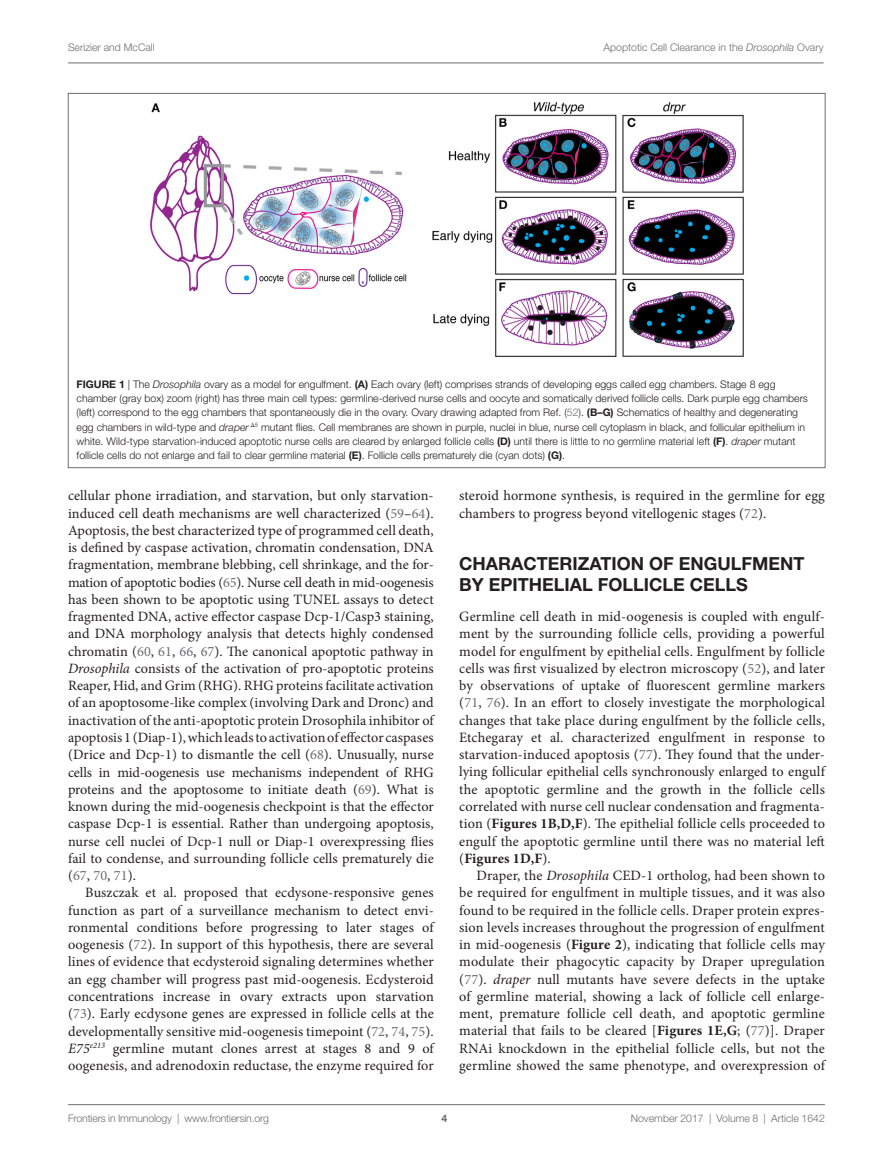
<style>
.page{position:relative;width:893px;height:1170px;background:#fff}
.page>*{position:absolute;margin:0;border:0;box-sizing:border-box;transform-origin:0 0}
.t1{font:700 18px/21px "Helvetica Neue LT Std";color:#231f20}
.t2{font:14.25px/17.2px "Minion Pro";letter-spacing:.005em;color:#231f20;text-align:justify}
.t3{font:300 10.5px/14.2px "Helvetica Neue LT Std";color:#231f20}
.t4{font:300 10.5px "Helvetica Neue LT Std";color:#6c6d70}
.t5{font:700 10.5px "Helvetica Neue LT Std";color:#231f20}
.t6{font:700 10.5px "Helvetica Neue LT Std";color:#6c6d70}
.s1{font-style:italic}
.s2{font-weight:700}
.s3{color:#6c6d70}
</style>
<div class="page">
<img style="left:150px;top:102px;width:594px;height:255px">
<hr style="left:68px;top:63px;width:756px;height:1px;background:#6c6d70">
<hr style="left:68px;top:1104px;width:757px;height:1px;background:#6c6d70">
<p class="t4" style="left:68px;top:41px;width:88px">Serizier and McCall</p>
<p class="t4" style="left:604px;top:41px;width:221px">Apoptotic Cell Clearance in the <span class="s1">Drosophila</span> Ovary</p>
<p class="t3" style="left:77px;top:377px;width:733px;text-indent:33px"><span class="s2">E 1</span> | The <span class="s1">Drosophila</span> ovary as a model for engulfment. <span class="s2">(A)</span> Each ovary (left) comprises strands of developing eggs called egg chambers. Stage 8 egg chamber (gray box) zoom (right) has three main cell types: germline-derived nurse cells and oocyte and somatically derived follicle cells. Dark purple egg chambers (left) correspond to the egg chambers that spontaneously die in the ovary. Ovary drawing adapted from Ref. (<span class="s3">52</span>). <span class="s2">(B–G)</span> Schematics of healthy and degenerating egg chambers in wild-type and <span class="s1">draper</span> <sup>Δ</sup><sup>5</sup> mutant flies. Cell membranes are shown in purple, nuclei in blue, nurse cell cytoplasm in black, and follicular epithelium in white. Wild-type starvation-induced apoptotic nurse cells are cleared by enlarged follicle cells <span class="s2">(D)</span> until there is little to no germline material left <span class="s2">(F)</span>. <span class="s1">draper</span> mutant follicle cells do not enlarge and fail to clear germline material <span class="s2">(E)</span>. Follicle cells prematurely die (cyan dots) <span class="s2">(G)</span>.</p>
<p class="t5" style="left:77px;top:377px;width:18px">FIGUR</p>
<p class="t2" style="left:68px;top:487px;width:367px">cellular phone irradiation, and starvation, but only starvation&shy;induced cell death mechanisms are well characterized (<span class="s3">59</span>–<span class="s3">64</span>).<br>Apoptosis, the best characterized type of programmed cell death, is defined by caspase activation, chromatin condensation, DNA fragmentation, membrane blebbing, cell shrinkage, and the for&shy;mation of apoptotic bodies (<span class="s3">65</span>). Nurse cell death in mid-oogenesis has been shown to be apoptotic using TUNEL assays to detect fragmented DNA, active effector caspase Dcp-1/Casp3 staining, and DNA morphology analysis that detects highly condensed chromatin (<span class="s3">60</span>, <span class="s3">61</span>, <span class="s3">66</span>, <span class="s3">67</span>). The canonical apoptotic pathway in <span class="s1">Drosophila</span> consists of the activation of pro-apoptotic proteins Reaper, Hid, and Grim (RHG). RHG proteins facilitate activation of an apoptosome-like complex (involving Dark and Dronc) and inactivation of the anti-apoptotic protein Drosophila inhibitor of apoptosis 1 (Diap-1), which leads to activation of effector caspases (Drice and Dcp-1) to dismantle the cell (<span class="s3">68</span>). Unusually, nurse cells in mid-oogenesis use mechanisms independent of RHG proteins and the apoptosome to initiate death (<span class="s3">69</span>). What is known during the mid-oogenesis checkpoint is that the effector caspase Dcp-1 is essential. Rather than undergoing apoptosis, nurse cell nuclei of Dcp-1 null or Diap-1 overexpressing flies fail to condense, and surrounding follicle cells prematurely die (<span class="s3">67</span>, <span class="s3">70</span>, <span class="s3">71</span>).</p>
<p class="t2" style="left:68px;top:884px;width:367px;text-indent:17px">Buszczak et al. proposed that ecdysone-responsive genes function as part of a surveillance mechanism to detect envi&shy;ronmental conditions before progressing to later stages of oogenesis (<span class="s3">72</span>). In support of this hypothesis, there are several lines of evidence that ecdysteroid signaling determines whether an egg chamber will progress past mid-oogenesis. Ecdysteroid concentrations increase in ovary extracts upon starvation (<span class="s3">73</span>). Early ecdysone genes are expressed in follicle cells at the developmentally sensitive mid-oogenesis timepoint (<span class="s3">72</span>, <span class="s3">74</span>, <span class="s3">75</span>).<br><span class="s1">E75</span><sup>e213</sup> germline mutant clones arrest at stages 8 and 9 of oogenesis, and adrenodoxin reductase, the enzyme required for</p>
<p class="t2" style="left:459px;top:487px;width:367px">steroid hormone synthesis, is required in the germline for egg chambers to progress beyond vitellogenic stages (<span class="s3">72</span>).</p>
<p class="t1" style="left:459px;top:552px;width:347px">CHARACTERIZATION OF ENGULFMENT<br>BY EPITHELIAL FOLLICLE CELL</p>
<p class="t1" style="left:736px;top:573px;width:13px">S</p>
<p class="t2" style="left:459px;top:608px;width:367px">Germline cell death in mid-oogenesis is coupled with engulf&shy;ment by the surrounding follicle cells, providing a powerful model for engulfment by epithelial cells. Engulfment by follicle cells was first visualized by electron microscopy (<span class="s3">52</span>), and later by observations of uptake of fluorescent germline markers (<span class="s3">71</span>, <span class="s3">76</span>). In an effort to closely investigate the morphological changes that take place during engulfment by the follicle cells, Etchegaray et al. characterized engulfment in response to starvation-induced apoptosis (<span class="s3">77</span>). They found that the under&shy;lying follicular epithelial cells synchronously enlarged to engulf the apoptotic germline and the growth in the follicle cells correlated with nurse cell nuclear condensation and fragmenta&shy;tion (<span class="s2">Figures 1B,D,F</span>). The epithelial follicle cells proceeded to engulf the apoptotic germline until there was no material left (<span class="s2">Figures 1D,F</span>).</p>
<p class="t2" style="left:459px;top:866px;width:367px;text-indent:17px">Draper, the <span class="s1">Drosophila</span> CED-1 ortholog, had been shown to be required for engulfment in multiple tissues, and it was also found to be required in the follicle cells. Draper protein expres&shy;sion levels increases throughout the progression of engulfment in mid-oogenesis (<span class="s2">Figure 2</span>), indicating that follicle cells may modulate their phagocytic capacity by Draper upregulation (<span class="s3">77</span>). <span class="s1">draper</span> null mutants have severe defects in the uptake of germline material, showing a lack of follicle cell enlarge&shy;ment, premature follicle cell death, and apoptotic germline material that fails to be cleared [<span class="s2">Figures 1E,G</span>; (<span class="s3">77</span>)]. Draper RNAi knockdown in the epithelial follicle cells, but not the germline showed the same phenotype, and overexpression of</p>
<p class="t4" style="left:68px;top:1111px;width:203px">Frontiers in Immunology | www.frontiersin.org</p>
<p class="t4" style="left:631px;top:1111px;width:196px">November 2017 | Volume 8 | Article 1642</p>
<p class="t6" style="left:441px;top:1111px;width:7px">4</p>
</div>
